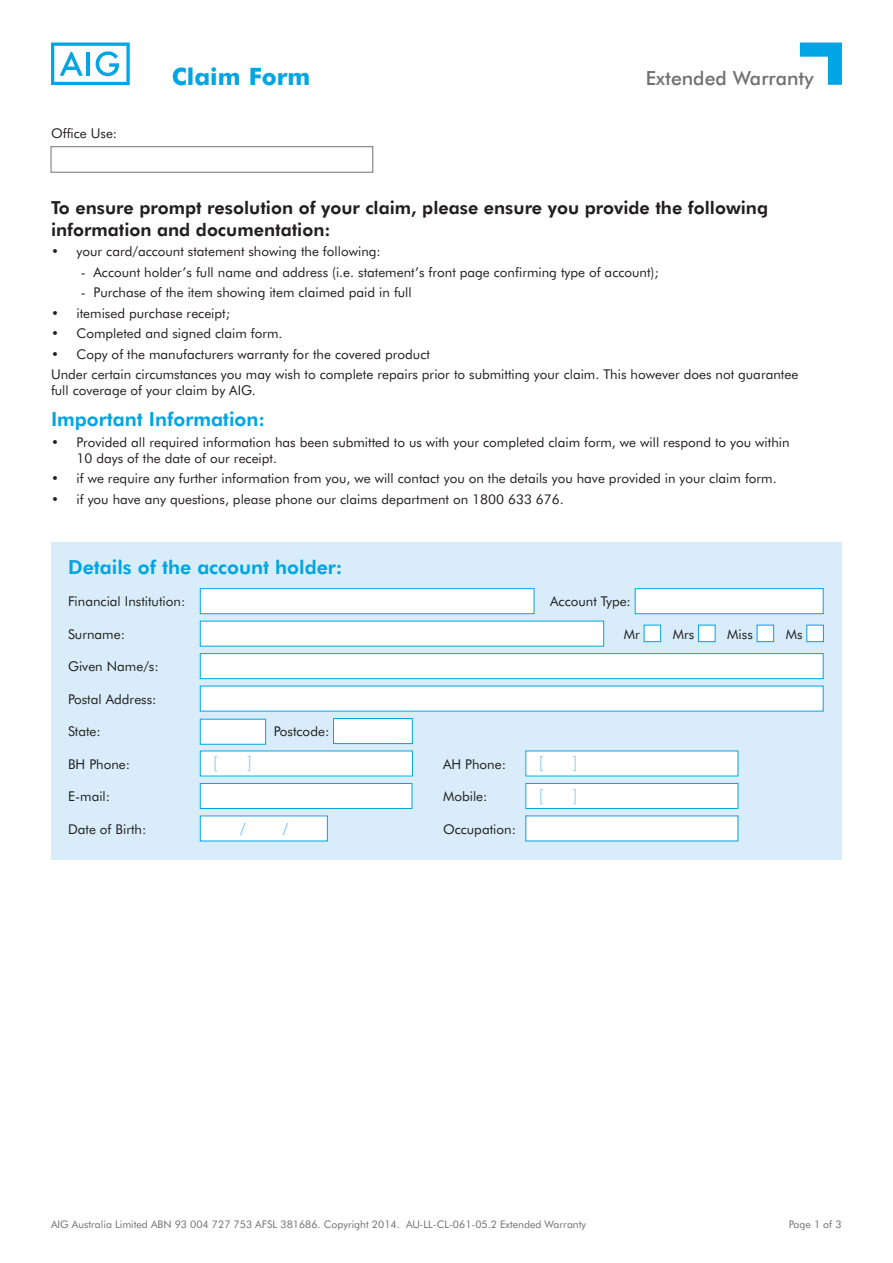
<style>
.page{position:relative;width:893px;height:1263px;background:#fff}
.page>*{position:absolute;margin:0;border:0;box-sizing:border-box;transform-origin:0 0}
.t1{font:700 24px "AIG Futura";color:#00a5e3}
.t2{font:800 19.5px "AIG Futura";color:#00a5e3}
.t3{font:500 19.5px "AIG Futura";color:#717074}
.t4{font:800 18px/21.6px "AIG Futura";color:#231f20}
.t5{font:18px "Kievit Pro";color:#9bd3f2}
.t6{font:16.5px "AIG Futura";color:#9bd3f2}
.t7{font:13.5px/20.4px "AIG Futura";color:#231f20}
.t8{font:10.5px "AIG Futura";color:#717074}
</style>
<div class="page">
<svg style="left:51px;top:43px;width:79px;height:42px"></svg>
<svg style="left:800px;top:43px;width:42px;height:42px"></svg>
<div style="left:51px;top:146px;width:322px;height:26px;border:1px solid #717074"></div>
<div style="left:51px;top:542px;width:791px;height:318px;background:#d8edf9"></div>
<div style="left:200px;top:588px;width:334px;height:26px;background:#fff;border:1px solid #00a5e3"></div>
<div style="left:635px;top:588px;width:188px;height:26px;background:#fff;border:1px solid #00a5e3"></div>
<div style="left:200px;top:621px;width:404px;height:25px;background:#fff"></div>
<div style="left:644px;top:625px;width:17px;height:17px;background:#fff;border:1px solid #00a5e3"></div>
<div style="left:698px;top:625px;width:17px;height:17px;background:#fff;border:1px solid #00a5e3"></div>
<div style="left:757px;top:625px;width:17px;height:17px;background:#fff;border:1px solid #00a5e3"></div>
<div style="left:807px;top:625px;width:17px;height:17px;background:#fff;border:1px solid #00a5e3"></div>
<div style="left:200px;top:653px;width:623px;height:26px;background:#fff;border:1px solid #00a5e3"></div>
<div style="left:200px;top:686px;width:623px;height:25px;background:#fff"></div>
<div style="left:200px;top:719px;width:66px;height:25px;background:#fff"></div>
<div style="left:333px;top:718px;width:80px;height:26px;background:#fff;border:1px solid #00a5e3"></div>
<div style="left:200px;top:751px;width:212px;height:25px;background:#fff"></div>
<div style="left:526px;top:751px;width:212px;height:25px;background:#fff"></div>
<div style="left:200px;top:783px;width:212px;height:26px;background:#fff;border:1px solid #00a5e3"></div>
<div style="left:526px;top:783px;width:212px;height:25px;background:#fff"></div>
<div style="left:526px;top:783px;width:212px;height:26px;border:1px solid #00a5e3"></div>
<div style="left:200px;top:816px;width:127px;height:25px;background:#fff"></div>
<div style="left:526px;top:816px;width:212px;height:25px;background:#fff"></div>
<p class="t7" style="left:51px;top:123px;width:68px">Office Use:</p>
<h1 class="t1" style="left:172px;top:62px;width:140px">Claim Form</h1>
<h2 class="t3" style="left:646px;top:66px;width:169px">Extended Warranty</h2>
<h3 class="t4" style="left:51px;top:197px;width:719px">To ensure prompt resolution of your claim, please ensure you provide the following information and documentation:</h3>
<p class="t7" style="left:51px;top:241px;width:331px">• your card/account statement showing the following:</p>
<p class="t7" style="left:81px;top:262px;width:579px">- Account holder’s full name and address (i.e. statement’s front page confirming type of account);</p>
<p class="t7" style="left:81px;top:282px;width:333px">- Purchase of the item showing item claimed paid in full</p>
<p class="t7" style="left:51px;top:302px;width:181px">• itemised purchase receipt;</p>
<p class="t7" style="left:51px;top:323px;width:233px">• Completed and signed claim form.</p>
<p class="t7" style="left:51px;top:343px;width:749px">• Copy of the manufacturers warranty for the covered product<br>Under certain circumstances you may wish to complete repairs prior to submitting your claim. This however does not guarantee</p>
<p class="t7" style="left:51px;top:380px;width:206px">full coverage of your claim by AIG.</p>
<h2 class="t2" style="left:51px;top:407px;width:216px">Important Information:</h2>
<p class="t7" style="left:77px;top:434px;width:715px;line-height:16.2px;text-indent:-26px">• Provided all required information has been submitted to us with your completed claim form, we will respond to you within<br>10 days of the date of our receipt.</p>
<p class="t7" style="left:51px;top:468px;width:727px">• if we require any further information from you, we will contact you on the details you have provided in your claim form.</p>
<p class="t7" style="left:51px;top:489px;width:514px">• if you have any questions, please phone our claims department on 1800 633 676.</p>
<h2 class="t2" style="left:68px;top:555px;width:276px">Details of the account holder:</h2>
<p class="t7" style="left:68px;top:591px;width:119px">Financial Institution:</p>
<p class="t7" style="left:550px;top:591px;width:82px">Account Type:</p>
<p class="t7" style="left:68px;top:624px;width:58px">Surname:</p>
<p class="t7" style="left:624px;top:624px;width:18px">Mr</p>
<p class="t7" style="left:673px;top:624px;width:23px">Mrs</p>
<p class="t7" style="left:727px;top:624px;width:27px">Miss</p>
<p class="t7" style="left:786px;top:624px;width:18px">Ms</p>
<p class="t7" style="left:68px;top:656px;width:92px">Given Name/s:</p>
<p class="t7" style="left:68px;top:689px;width:90px">Postal Address:</p>
<p class="t7" style="left:68px;top:721px;width:34px">State:</p>
<p class="t7" style="left:274px;top:721px;width:57px">Postcode:</p>
<p class="t7" style="left:68px;top:754px;width:64px">BH Phone:</p>
<p class="t6" style="left:213px;top:752px;width:6px">[</p>
<p class="t6" style="left:247px;top:752px;width:6px">]</p>
<p class="t7" style="left:443px;top:754px;width:64px">AH Phone:</p>
<p class="t6" style="left:539px;top:752px;width:6px">[</p>
<p class="t6" style="left:573px;top:752px;width:6px">]</p>
<p class="t7" style="left:68px;top:786px;width:44px">E-mail:</p>
<p class="t7" style="left:443px;top:786px;width:46px">Mobile:</p>
<p class="t6" style="left:539px;top:785px;width:6px">[</p>
<p class="t6" style="left:573px;top:785px;width:6px">]</p>
<p class="t7" style="left:68px;top:818px;width:80px">Date of Birth:</p>
<h3 class="t5" style="left:239px;top:818px;width:9px">/</h3>
<h3 class="t5" style="left:282px;top:818px;width:9px">/</h3>
<p class="t7" style="left:443px;top:818px;width:74px">Occupation:</p>
<p class="t8" style="left:51px;top:1218px;width:537px">AIG Australia Limited ABN 93 004 727 753 AFSL 381686. Copyright 2014. AU-LL-CL-061-05.2 Extended Warranty</p>
<p class="t8" style="left:789px;top:1218px;width:54px">Page 1 of 3</p>
</div>
